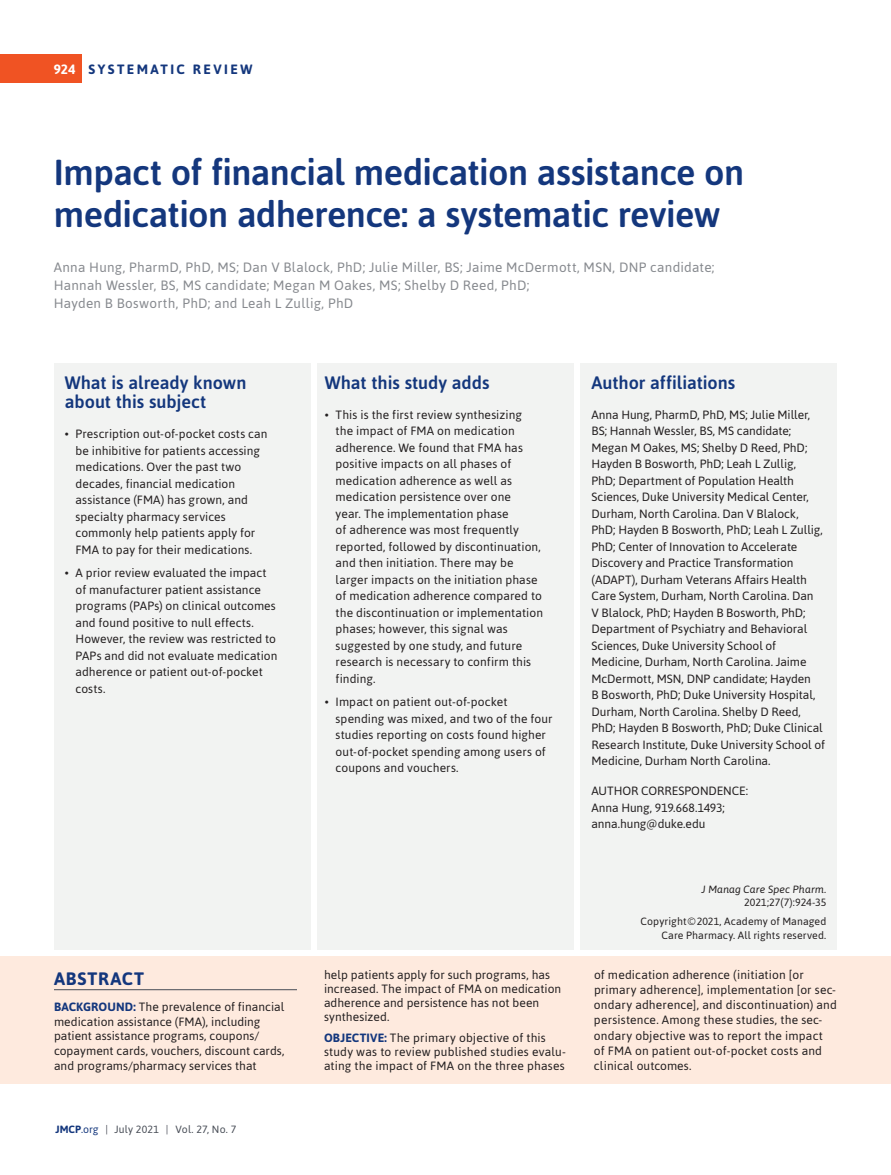
<style>
.page{position:relative;width:891px;height:1175px;background:#fff}
.page>*{position:absolute;margin:0;border:0;box-sizing:border-box;transform-origin:0 0}
.t1{font:500 36px/42px "Asap";letter-spacing:-.015em;color:#14377d}
.t2{font:500 18px/19.5px "Asap";color:#14377d}
.t3{font:700 18px "Asap";letter-spacing:.05em;color:#14377d}
.t4{font:13.5px/18px "Asap";letter-spacing:.02em;color:#878a8f}
.t5{font:700 13.5px "Asap";letter-spacing:.18em;color:#14377d}
.t6{font:12px/16.5px "Asap";letter-spacing:.005em;color:#231f20}
.t7{font:10.5px/18.9px "Asap";letter-spacing:.01em;color:#231f20;text-align:right}
.t8{font:10.5px "Asap";letter-spacing:.01em;color:#474c55}
.t9{font:italic 10.5px "Asap";letter-spacing:.01em;color:#231f20}
.s1{color:#fff}
.s2{font-weight:700;color:#14377d}
.s3{color:#14377d}
</style>
<div class="page">
<div style="left:0;top:54px;width:82px;height:29px;background:#f05323"></div>
<div style="left:0;top:956px;width:891px;height:127px;background:#feeade"></div>
<hr style="left:54px;top:989px;width:243px;height:1px;background:#474c55">
<div style="left:54px;top:363px;width:256px;height:586px;background:#f2f3f2"></div>
<div style="left:317px;top:363px;width:257px;height:586px;background:#f2f3f2"></div>
<div style="left:581px;top:363px;width:256px;height:586px;background:#f2f3f2"></div>
<p class="t5" style="left:54px;top:60px;width:200px"><span class="s1">924</span> SYSTEMATIC REVIEW</p>
<h1 class="t1" style="left:54px;top:150px;width:692px">Impact of financial medication assistance on medication adherence: a systematic review</h1>
<p class="t4" style="left:54px;top:258px;width:662px">Anna Hung, PharmD, PhD, MS; Dan V Blalock, PhD; Julie Miller, BS; Jaime McDermott, MSN, DNP candidate;<br>Hannah Wessler, BS, MS candidate; Megan M Oakes, MS; Shelby D Reed, PhD;<br>Hayden B Bosworth, PhD; and Leah L Zullig, PhD</p>
<h2 class="t2" style="left:65px;top:372px;width:183px">What is already known about this subject</h2>
<p class="t6" style="left:76px;top:425px;width:193px;text-indent:-11px">• Prescription out-of-pocket costs can be inhibitive for patients accessing medications. Over the past two decades, financial medication assistance (FMA) has grown, and specialty pharmacy services commonly help patients apply for FMA to pay for their medications.</p>
<p class="t6" style="left:76px;top:564px;width:203px;text-indent:-11px">• A prior review evaluated the impact of manufacturer patient assistance programs (PAPs) on clinical outcomes and found positive to null effects.<br>However, the review was restricted to PAPs and did not evaluate medication adherence or patient out-of-pocket costs.</p>
<h2 class="t3" style="left:54px;top:966px;width:91px">ABSTRACT</h2>
<p class="t6" style="left:54px;top:998px;width:232px;line-height:14.7px"><span class="s2">BACKGROUND:</span> The prevalence of financial medication assistance (FMA), including patient assistance programs, coupons/ copayment cards, vouchers, discount cards, and programs/pharmacy services that</p>
<p class="t8" style="left:56px;top:1122px;width:182px"><span class="s2">JMCP</span><span class="s3">.org</span> | July 2021 | Vol. 27, No. 7</p>
<h2 class="t2" style="left:325px;top:372px;width:166px">What this study adds</h2>
<p class="t6" style="left:336px;top:406px;width:209px;text-indent:-11px">• This is the first review synthesizing<br>the impact of FMA on medication adherence. We found that FMA has positive impacts on all phases of medication adherence as well as medication persistence over one<br>year. The implementation phase<br>of adherence was most frequently reported, followed by discontinuation, and then initiation. There may be larger impacts on the initiation phase of medication adherence compared to the discontinuation or implementation phases; however, this signal was suggested by one study, and future research is necessary to confirm this finding.</p>
<p class="t6" style="left:336px;top:693px;width:219px;text-indent:-11px">• Impact on patient out-of-pocket spending was mixed, and two of the four studies reporting on costs found higher out-of-pocket spending among users of coupons and vouchers.</p>
<p class="t6" style="left:324px;top:967px;width:239px;line-height:13.8px">help patients apply for such programs, has increased. The impact of FMA on medication adherence and persistence has not been synthesized.</p>
<p class="t6" style="left:324px;top:1030px;width:243px;line-height:13.8px"><span class="s2">OBJECTIVE:</span> The primary objective of this study was to review published studies evalu&shy;ating the impact of FMA on the three phases</p>
<h2 class="t2" style="left:591px;top:372px;width:145px">Author affiliations</h2>
<p class="t6" style="left:591px;top:406px;width:235px">Anna Hung, PharmD, PhD, MS; Julie Miller, BS; Hannah Wessler, BS, MS candidate; Megan M Oakes, MS; Shelby D Reed, PhD; Hayden B Bosworth, PhD; Leah L Zullig,<br>PhD; Department of Population Health Sciences, Duke University Medical Center, Durham, North Carolina. Dan V Blalock, PhD; Hayden B Bosworth, PhD; Leah L Zullig, PhD; Center of Innovation to Accelerate Discovery and Practice Transformation (ADAPT), Durham Veterans Affairs Health Care System, Durham, North Carolina. Dan<br>V Blalock, PhD; Hayden B Bosworth, PhD; Department of Psychiatry and Behavioral Sciences, Duke University School of Medicine, Durham, North Carolina. Jaime McDermott, MSN, DNP candidate; Hayden<br>B Bosworth, PhD; Duke University Hospital, Durham, North Carolina. Shelby D Reed, PhD; Hayden B Bosworth, PhD; Duke Clinical Research Institute, Duke University School of Medicine, Durham North Carolina.</p>
<p class="t6" style="left:591px;top:782px;width:158px">AUTHOR CORRESPONDENCE:<br>Anna Hung, 919.668.1493; anna.hung@duke.edu</p>
<p class="t9" style="left:702px;top:882px;width:126px">J Manag Care Spec Pharm.</p>
<p class="t7" style="left:641px;top:892px;width:187px">2021;27(7):924-35<br>Copyright©2021, Academy of Managed</p>
<p class="t7" style="left:662px;top:925px;width:166px">Care Pharmacy. All rights reserved.</p>
<p class="t6" style="left:594px;top:967px;width:244px;line-height:15.1px">of medication adherence (initiation [or primary adherence], implementation [or sec&shy;ondary adherence], and discontinuation) and persistence. Among these studies, the sec&shy;ondary objective was to report the impact<br>of FMA on patient out-of-pocket costs and clinical outcomes.</p>
</div>
